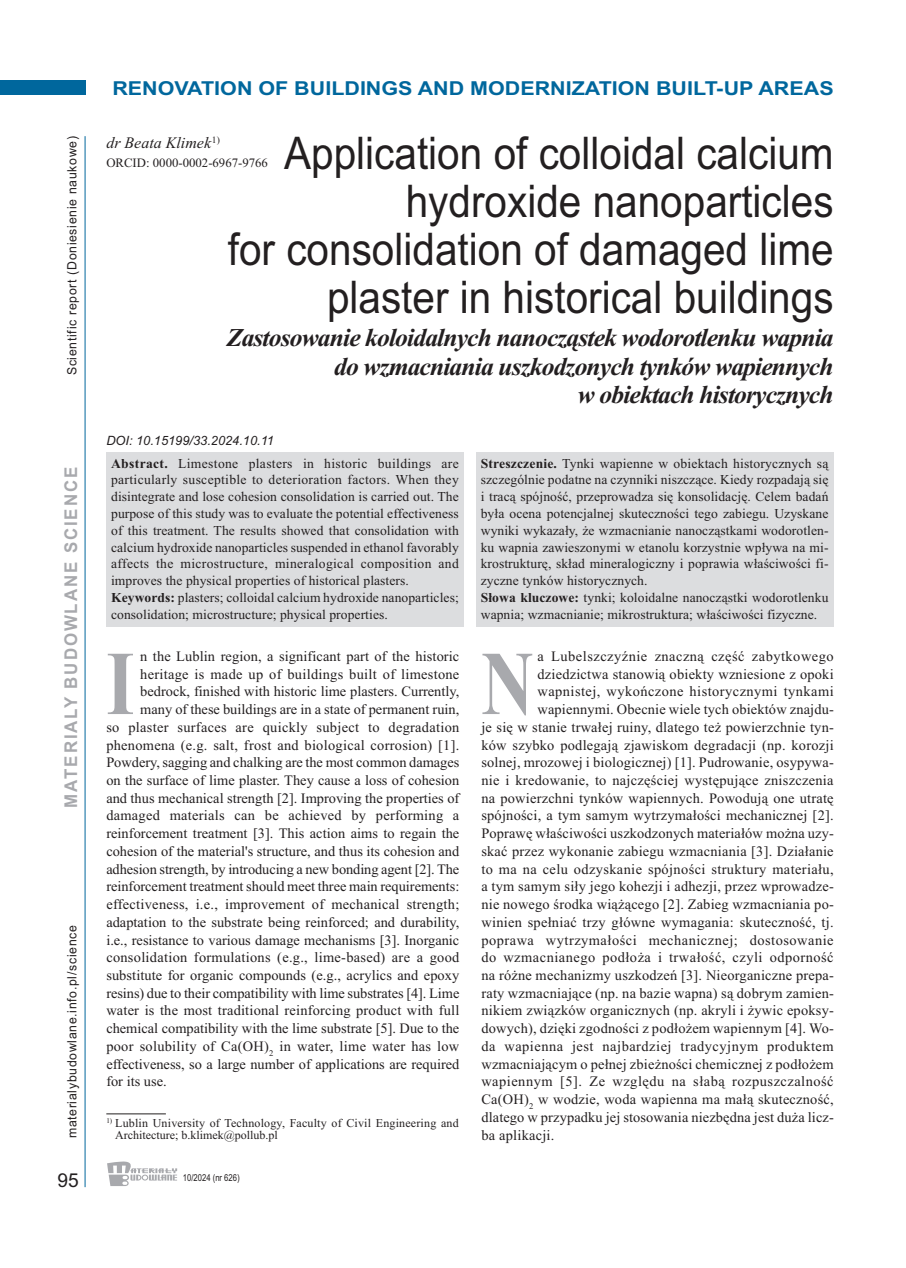
<style>
.page{position:relative;width:906px;height:1268px;background:#fff}
.page>*{position:absolute;margin:0;border:0;box-sizing:border-box;transform-origin:0 0}
.t1{font:700 91.05px "Times New Roman";color:#a8a9ad;scale:.8 1}
.t2{font:45px/48px "Arial";color:#231f20;text-align:right;scale:.9 1}
.t3{font:italic 700 25.65px/28.7px "Times New Roman";letter-spacing:-.035em;color:#231f20;text-align:right}
.t4{font:700 19.2px "Arial";color:#00679d;scale:1.12 1}
.t5{font:19.2px "Arial";color:#231f20}
.t6{font:700 17.55px "Arial";letter-spacing:.11em;color:#a8a9ad;scale:.96 1}
.t7{font:italic 16.05px "Times New Roman";color:#231f20}
.t8{font:14.4px "Times New Roman";letter-spacing:.015em;color:#231f20}
.t9{font:14.4px "Times New Roman";letter-spacing:.035em;color:#231f20}
.t10{font:14.4px "Times New Roman";letter-spacing:-.005em;color:#231f20}
.t11{font:13.65px/16.8px "Times New Roman";letter-spacing:.005em;color:#231f20}
.t12{font:12.75px "Arial";letter-spacing:.055em;color:#231f20;scale:.96 1}
.t13{font:italic 12.75px "Arial";color:#231f20}
.t14{font:12.75px "Times New Roman";color:#231f20}
.t15{font:12px/12.8px "Times New Roman";letter-spacing:.015em;color:#231f20}
.t16{font:9.6px "Arial";color:#231f20;scale:.8 1}
.s1{font-weight:700}
</style>
<div class="page">
<div style="left:0;top:81px;width:85px;height:14px;background:#00679d"></div>
<hr style="left:85px;top:136px;width:1px;height:1050px;background:#00679d">
<svg style="left:107px;top:1161px;width:70px;height:24px"></svg>
<hr style="left:106px;top:1113px;width:60px;height:1px;background:#231f20">
<div style="left:106px;top:453px;width:357px;height:174px;background:#dcdddf"></div>
<div style="left:476px;top:452px;width:357px;height:175px;background:#dcdddf"></div>
<p class="t12" style="left:64px;top:375px;width:250px;rotate:-90deg">Scientific report (Doniesienie naukowe)</p>
<p class="t6" style="left:61px;top:807px;width:356px;rotate:-90deg">MATERIALY BUDOWLANE SCIENCE</p>
<p class="t12" style="left:64px;top:1138px;width:223px;rotate:-90deg">materialybudowlane.info.pl/science</p>
<h3 class="t5" style="left:57px;top:1168px;width:23px">95</h3>
<h3 class="t4" style="left:112px;top:77px;width:645px">RENOVATION OF BUILDINGS AND MODERNIZATION BUILT-UP AREAS</h3>
<p class="t7" style="left:106px;top:133px;width:115px">dr Beata Klimek<sup>1)</sup></p>
<p class="t14" style="left:106px;top:155px;width:163px">ORCID: 0000-0002-6967-9766</p>
<h2 class="t2" style="left:228px;top:129px;width:674px">Application of colloidal calcium hydroxide nanoparticles<br>for consolidation of damaged lime plaster in historical buildings</h2>
<h3 class="t3" style="left:227px;top:323px;width:608px">Zastosowanie koloidalnych nanocząstek wodorotlenku wapnia do wzmacniania uszkodzonych tynków wapiennych<br>w obiektach historycznych</h3>
<p class="t13" style="left:106px;top:433px;width:169px">DOI: 10.15199/33.2024.10.11</p>
<p class="t11" style="left:111px;top:454px;width:349px"><span class="s1">Abstract.</span> Limestone plasters in historic buildings are particularly susceptible to deterioration factors. When they disintegrate and lose cohesion consolidation is carried out. The purpose of this study was to evaluate the potential effectiveness of this treatment. The results showed that consolidation with calcium hydroxide nanoparticles suspended in ethanol favorably affects the microstructure, mineralogical composition and improves the physical properties of historical plasters.<br><span class="s1">Keywords:</span> plasters; colloidal calcium hydroxide nanoparticles; consolidation; microstructure; physical properties.</p>
<p class="t11" style="left:481px;top:454px;width:349px"><span class="s1">Streszczenie.</span> Tynki wapienne w obiektach historycznych są szczególnie podatne na czynniki niszczące. Kiedy rozpadają się i tracą spójność, przeprowadza się konsolidację. Celem badań była ocena potencjalnej skuteczności tego zabiegu. Uzyskane wyniki wykazały, że wzmacnianie nanocząstkami wodorotlen&shy;ku wapnia zawieszonymi w etanolu korzystnie wpływa na mi&shy;krostrukturę, skład mineralogiczny i poprawia właściwości fi&shy;zyczne tynków historycznych.<br><span class="s1">Słowa kluczowe:</span> tynki; koloidalne nanocząstki wodorotlenku wapnia; wzmacnianie; mikrostruktura; właściwości fizyczne.</p>
<h1 class="t1" style="left:106px;top:629px;width:37px">I</h1>
<p class="t8" style="left:140px;top:647px;width:320px">n the Lublin region, a significant part of the historic</p>
<p class="t8" style="left:140px;top:665px;width:320px">heritage is made up of buildings built of limestone</p>
<p class="t8" style="left:140px;top:682px;width:320px">bedrock, finished with historic lime plasters. Currently,</p>
<p class="t8" style="left:140px;top:700px;width:320px">many of these buildings are in a state of permanent ruin,</p>
<p class="t8" style="left:106px;top:718px;width:354px">so plaster surfaces are quickly subject to degradation</p>
<p class="t8" style="left:106px;top:736px;width:354px">phenomena (e.g. salt, frost and biological corrosion) [1].</p>
<p class="t8" style="left:106px;top:753px;width:354px">Powdery, sagging and chalking are the most common damages</p>
<p class="t8" style="left:106px;top:771px;width:354px">on the surface of lime plaster. They cause a loss of cohesion</p>
<p class="t8" style="left:106px;top:789px;width:354px">and thus mechanical strength [2]. Improving the properties of</p>
<p class="t8" style="left:106px;top:806px;width:354px">damaged materials can be achieved by performing a</p>
<p class="t8" style="left:106px;top:824px;width:354px">reinforcement treatment [3]. This action aims to regain the</p>
<p class="t8" style="left:106px;top:842px;width:354px">cohesion of the material's structure, and thus its cohesion and</p>
<p class="t10" style="left:106px;top:860px;width:354px">adhesion strength, by introducing a new bonding agent [2]. The</p>
<p class="t8" style="left:106px;top:877px;width:354px">reinforcement treatment should meet three main requirements:</p>
<p class="t8" style="left:106px;top:895px;width:354px">effectiveness, i.e., improvement of mechanical strength;</p>
<p class="t8" style="left:106px;top:913px;width:354px">adaptation to the substrate being reinforced; and durability,</p>
<p class="t8" style="left:106px;top:930px;width:354px">i.e., resistance to various damage mechanisms [3]. Inorganic</p>
<p class="t8" style="left:106px;top:948px;width:354px">consolidation formulations (e.g., lime-based) are a good</p>
<p class="t8" style="left:106px;top:966px;width:354px">substitute for organic compounds (e.g., acrylics and epoxy</p>
<p class="t10" style="left:106px;top:984px;width:354px">resins) due to their compatibility with lime substrates [4]. Lime</p>
<p class="t8" style="left:106px;top:1001px;width:354px">water is the most traditional reinforcing product with full</p>
<p class="t8" style="left:106px;top:1019px;width:354px">chemical compatibility with the lime substrate [5]. Due to the</p>
<p class="t8" style="left:106px;top:1037px;width:354px">poor solubility of Ca(OH)<sub>2</sub> in water, lime water has low</p>
<p class="t8" style="left:106px;top:1054px;width:354px">effectiveness, so a large number of applications are required</p>
<p class="t8" style="left:106px;top:1072px;width:62px">for its use.</p>
<p class="t15" style="left:115px;top:1115px;width:345px;text-indent:-9px"><sup>1)</sup> Lublin University of Technology, Faculty of Civil Engineering and<br>Architecture; b.klimek@pollub.pl</p>
<p class="t16" style="left:183px;top:1171px;width:72px">10/2024 (nr 626)</p>
<h1 class="t1" style="left:481px;top:629px;width:67px">N</h1>
<p class="t9" style="left:537px;top:647px;width:298px">a Lubelszczyźnie znaczną część zabytkowego</p>
<p class="t8" style="left:537px;top:665px;width:298px">dziedzictwa stanowią obiekty wzniesione z opoki</p>
<p class="t9" style="left:537px;top:682px;width:298px">wapnistej, wykończone historycznymi tynkami</p>
<p class="t8" style="left:537px;top:700px;width:298px">wapiennymi. Obecnie wiele tych obiektów znajdu-</p>
<p class="t8" style="left:481px;top:718px;width:354px">je się w stanie trwałej ruiny, dlatego też powierzchnie tyn-</p>
<p class="t8" style="left:481px;top:736px;width:354px">ków szybko podlegają zjawiskom degradacji (np. korozji</p>
<p class="t8" style="left:481px;top:753px;width:354px">solnej, mrozowej i biologicznej) [1]. Pudrowanie, osypywa-</p>
<p class="t8" style="left:481px;top:771px;width:354px">nie i kredowanie, to najczęściej występujące zniszczenia</p>
<p class="t8" style="left:481px;top:789px;width:354px">na powierzchni tynków wapiennych. Powodują one utratę</p>
<p class="t8" style="left:481px;top:806px;width:354px">spójności, a tym samym wytrzymałości mechanicznej [2].</p>
<p class="t8" style="left:481px;top:824px;width:354px">Poprawę właściwości uszkodzonych materiałów można uzy-</p>
<p class="t8" style="left:481px;top:842px;width:354px">skać przez wykonanie zabiegu wzmacniania [3]. Działanie</p>
<p class="t8" style="left:481px;top:860px;width:354px">to ma na celu odzyskanie spójności struktury materiału,</p>
<p class="t8" style="left:481px;top:877px;width:354px">a tym samym siły jego kohezji i adhezji, przez wprowadze-</p>
<p class="t8" style="left:481px;top:895px;width:354px">nie nowego środka wiążącego [2]. Zabieg wzmacniania po-</p>
<p class="t8" style="left:481px;top:913px;width:354px">winien spełniać trzy główne wymagania: skuteczność, tj.</p>
<p class="t9" style="left:481px;top:930px;width:354px">poprawa wytrzymałości mechanicznej; dostosowanie</p>
<p class="t9" style="left:481px;top:948px;width:354px">do wzmacnianego podłoża i trwałość, czyli odporność</p>
<p class="t8" style="left:481px;top:966px;width:354px">na różne mechanizmy uszkodzeń [3]. Nieorganiczne prepa-</p>
<p class="t8" style="left:481px;top:984px;width:354px">raty wzmacniające (np. na bazie wapna) są dobrym zamien-</p>
<p class="t8" style="left:481px;top:1001px;width:354px">nikiem związków organicznych (np. akryli i żywic epoksy-</p>
<p class="t8" style="left:481px;top:1019px;width:354px">dowych), dzięki zgodności z podłożem wapiennym [4]. Wo-</p>
<p class="t9" style="left:481px;top:1037px;width:354px">da wapienna jest najbardziej tradycyjnym produktem</p>
<p class="t8" style="left:481px;top:1054px;width:354px">wzmacniającym o pełnej zbieżności chemicznej z podłożem</p>
<p class="t9" style="left:481px;top:1072px;width:354px">wapiennym [5]. Ze względu na słabą rozpuszczalność</p>
<p class="t8" style="left:481px;top:1090px;width:354px">Ca(OH)<sub>2</sub> w wodzie, woda wapienna ma małą skuteczność,</p>
<p class="t8" style="left:481px;top:1108px;width:354px">dlatego w przypadku jej stosowania niezbędna jest duża licz-</p>
<p class="t8" style="left:481px;top:1125px;width:74px">ba aplikacji.</p>
</div>
